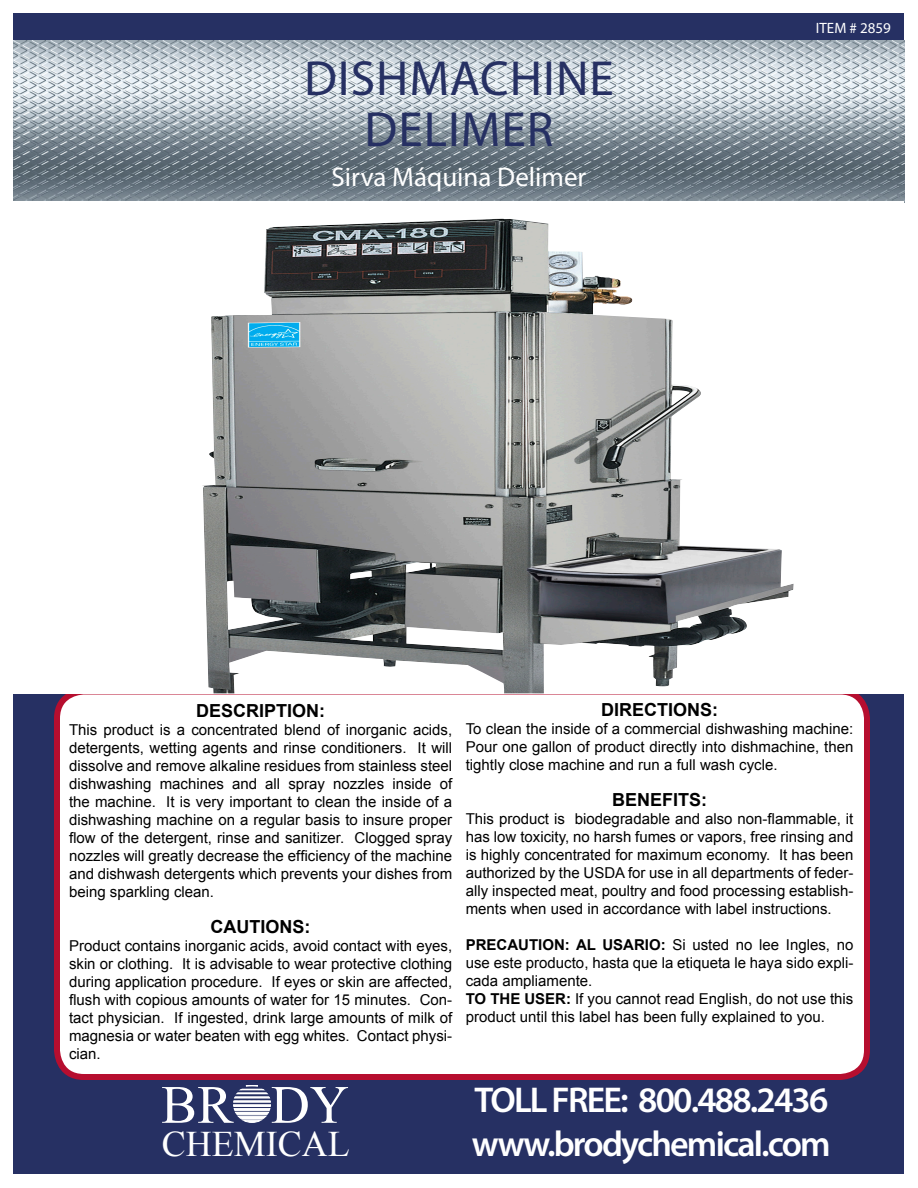
<style>
.page{position:relative;width:918px;height:1188px;background:#fff}
.page>*{position:absolute;margin:0;border:0;box-sizing:border-box;transform-origin:0 0}
.t1{font:54px "Times New Roman";color:#fff}
.PRODUCT_NAME{font:49.5px "Myriad Pro";letter-spacing:.02em;color:#263063}
.t2{font:600 36px "Myriad Pro";letter-spacing:-.05em;color:#fff}
.t3{font:36px "Times New Roman";color:#fff}
.spanish{font:27px "Myriad Pro";color:#fff}
.DESCRIPTION{font:700 18px "Arial";color:#000}
.t4{font:15px/18px "Arial";color:#000;text-align:justify}
.t5{font:15px "Myriad Pro";color:#fff}
.s1{font-weight:700}
</style>
<div class="page">
<div style="left:14px;top:14px;width:890px;height:1160px;background:#263063"></div>
<img style="left:14px;top:40px;width:890px;height:161px">
<div style="left:57px;top:692px;width:810px;height:385px;background:#fff;border-radius:27px"></div>
<div style="left:54px;top:688px;width:816px;height:392px;border:6px solid #b60e2f;border-radius:27px"></div>
<svg style="left:233px;top:1085px;width:38px;height:38px"></svg>
<div style="left:14px;top:201px;width:890px;height:492px;background:#fff"></div>
<img style="left:202px;top:219px;width:592px;height:474px">
<p class="PRODUCT_NAME" style="left:304px;top:47px;width:311px">DISHMACHINE</p>
<p class="PRODUCT_NAME" style="left:364px;top:98px;width:191px">DELIMER</p>
<p class="spanish" style="left:332px;top:160px;width:256px">Sirva Máquina Delimer</p>
<p class="t5" style="left:816px;top:18px;width:77px">ITEM # 2859</p>
<p class="DESCRIPTION" style="left:196px;top:698px;width:131px">DESCRIPTION:</p>
<p class="t4" style="left:69px;top:721px;width:385px">This product is a concentrated blend of inorganic acids, detergents, wetting agents and rinse conditioners. It will dissolve and remove alkaline residues from stainless steel dishwashing machines and all spray nozzles inside of the machine. It is very important to clean the inside of a dishwashing machine on a regular basis to insure proper flow of the detergent, rinse and sanitizer. Clogged spray nozzles will greatly decrease the efficiency of the machine and dishwash detergents which prevents your dishes from being sparkling clean.</p>
<p class="DESCRIPTION" style="left:211px;top:914px;width:101px">CAUTIONS:</p>
<p class="t4" style="left:69px;top:937px;width:385px">Product contains inorganic acids, avoid contact with eyes, skin or clothing. It is advisable to wear protective clothing during application procedure. If eyes or skin are affected, flush with copious amounts of water for 15 minutes. Con&shy;tact physician. If ingested, drink large amounts of milk of magnesia or water beaten with egg whites. Contact physi&shy;cian.</p>
<p class="t1" style="left:161px;top:1068px;width:189px">BR DY</p>
<p class="t3" style="left:162px;top:1120px;width:189px">CHEMICAL</p>
<p class="DESCRIPTION" style="left:601px;top:698px;width:119px">DIRECTIONS:</p>
<p class="t4" style="left:466px;top:720px;width:389px">To clean the inside of a commercial dishwashing machine:<br>Pour one gallon of product directly into dishmachine, then tightly close machine and run a full wash cycle.</p>
<p class="DESCRIPTION" style="left:612px;top:788px;width:97px">BENEFITS:</p>
<p class="t4" style="left:466px;top:810px;width:389px">This product is biodegradable and also non-flammable, it has low toxicity, no harsh fumes or vapors, free rinsing and is highly concentrated for maximum economy. It has been authorized by the USDA for use in all departments of feder&shy;ally inspected meat, poultry and food processing establish&shy;ments when used in accordance with label instructions.</p>
<p class="t4" style="left:466px;top:936px;width:389px"><span class="s1">PRECAUTION: AL USARIO:</span> Si usted no lee Ingles, no use este producto, hasta que la etiqueta le haya sido expli&shy;cada ampliamente.</p>
<p class="t4" style="left:466px;top:990px;width:389px"><span class="s1">TO THE USER:</span> If you cannot read English, do not use this product until this label has been fully explained to you.</p>
<p class="t2" style="left:474px;top:1077px;width:356px">TOLL FREE: 800.488.2436</p>
<p class="t2" style="left:472px;top:1121px;width:360px">www.brodychemical.com</p>
</div>
